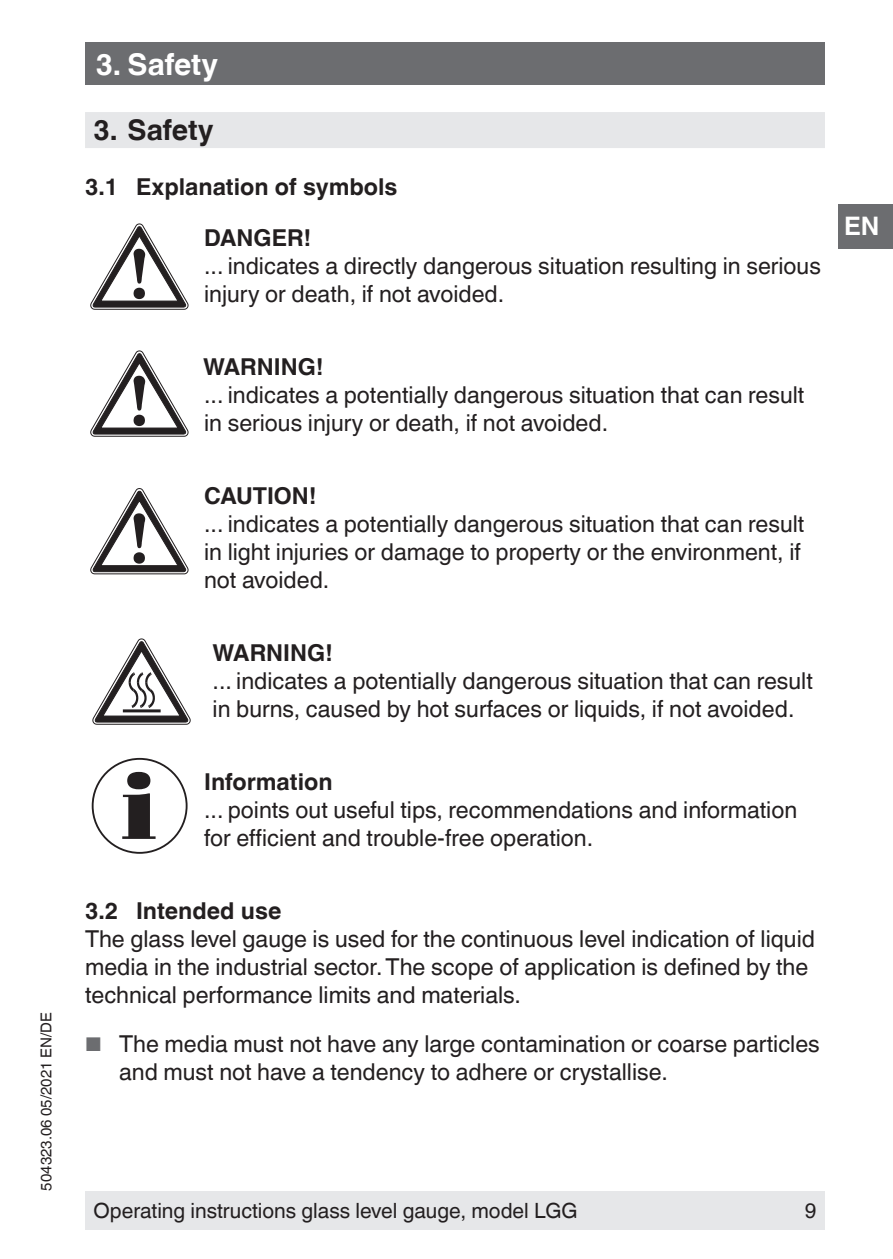
<style>
.page{position:relative;width:893px;height:1259px;background:#fff}
.page>*{position:absolute;margin:0;border:0;box-sizing:border-box;transform-origin:0 0}
.t1{font:700 30px "Helvetica World";color:#fff}
.t2{font:700 28.5px "Helvetica World";color:#231f20}
.t3{font:700 25.5px "Helvetica World";color:#fff}
.t4{font:23.4px/27.9px "Helvetica World";color:#231f20}
.t5{font:700 23.4px/50.7px "Helvetica World";color:#231f20}
.t6{font:21px "Helvetica World";color:#231f20}
.t7{font:15px "Helvetica World";color:#231f20}
.s1{font-size:19.8px;color:#6c6d70}
</style>
<div class="page">
<div style="left:85px;top:1191px;width:740px;height:38px;background:#e6e7e9"></div>
<div style="left:838px;top:204px;width:55px;height:44px;background:#6c6d70"></div>
<div style="left:85px;top:43px;width:740px;height:42px;background:#6c6d70"></div>
<div style="left:85px;top:112px;width:740px;height:36px;background:#e6e7e9"></div>
<svg style="left:91px;top:224px;width:97px;height:85px"></svg>
<svg style="left:91px;top:351px;width:97px;height:85px"></svg>
<svg style="left:91px;top:488px;width:97px;height:86px"></svg>
<svg style="left:93px;top:639px;width:97px;height:85px"></svg>
<svg style="left:122px;top:772px;width:34px;height:67px"></svg>
<div style="left:92px;top:758px;width:96px;height:96px;border:2px solid #231f20;border-radius:50%"></div>
<p class="t7" style="left:38px;top:1190px;width:179px;rotate:-90deg">504323.06 05/2021 EN/DE</p>
<p class="t1" style="left:96px;top:47px;width:124px">3. Safety</p>
<p class="t2" style="left:94px;top:113px;width:122px">3. Safety</p>
<p class="t5" style="left:204px;top:162px;width:195px;text-indent:-119px">3.1 Explanation of symbols<br>DANGER!</p>
<p class="t4" style="left:204px;top:252px;width:618px">... indicates a directly dangerous situation resulting in serious injury or death, if not avoided.</p>
<p class="t5" style="left:203px;top:342px;width:122px">WARNING!</p>
<p class="t4" style="left:204px;top:381px;width:602px">... indicates a potentially dangerous situation that can result in serious injury or death, if not avoided.</p>
<p class="t5" style="left:204px;top:471px;width:114px">CAUTION!</p>
<p class="t4" style="left:204px;top:510px;width:602px">... indicates a potentially dangerous situation that can result in light injuries or damage to property or the environment, if not avoided.</p>
<p class="t5" style="left:213px;top:628px;width:122px">WARNING!</p>
<p class="t4" style="left:213px;top:667px;width:602px">... indicates a potentially dangerous situation that can result in burns, caused by hot surfaces or liquids, if not avoided.</p>
<p class="t5" style="left:204px;top:757px;width:130px">Information</p>
<p class="t4" style="left:204px;top:796px;width:595px">... points out useful tips, recommendations and information for efficient and trouble-free operation.</p>
<p class="t5" style="left:85px;top:886px;width:198px">3.2 Intended use</p>
<p class="t4" style="left:85px;top:925px;width:731px">The glass level gauge is used for the continuous level indication of liquid media in the industrial sector. The scope of application is defined by the technical performance limits and materials.</p>
<p class="t4" style="left:119px;top:1030px;width:702px;text-indent:-34px"><span class="s1">■</span> The media must not have any large contamination or coarse particles and must not have a tendency to adhere or crystallise.</p>
<p class="t3" style="left:844px;top:212px;width:37px">EN</p>
<p class="t6" style="left:94px;top:1198px;width:486px">Operating instructions glass level gauge, model LGG</p>
<p class="t6" style="left:805px;top:1198px;width:13px">9</p>
</div>
